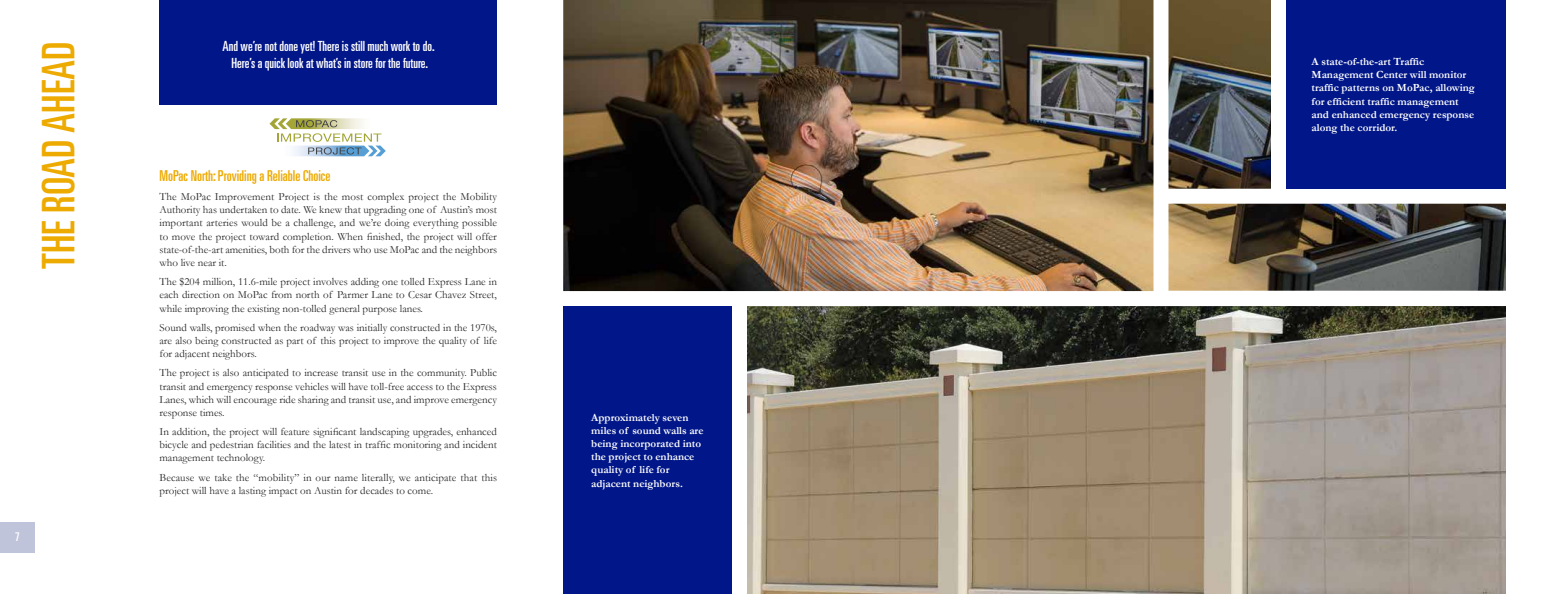
<style>
.page{position:relative;width:1548px;height:594px;background:#fff}
.page>*{position:absolute;margin:0;border:0;box-sizing:border-box;transform-origin:0 0}
.t1{font:ultra-condensed 45px "Univers LT Std";color:#edaa00}
.t2{font:ultra-condensed 15px "Univers LT Std";color:#edaa00}
.t3{font:ultra-condensed 14px/16.8px "Univers LT Std";color:#fff;text-align:center}
.t4{font:ultra-condensed 12px "Univers LT Std";color:#fff}
.t5{font:11px/13.2px "Garamond";color:#292829;text-align:justify}
.t6{font:700 11px/13.2px "Garamond";color:#fff}
</style>
<div class="page">
<div style="left:0;top:522px;width:35px;height:30px;background:#bfc4da"></div>
<img style="left:747px;top:306px;width:759px;height:288px">
<div style="left:160px;top:0;width:337px;height:104px;background:#001689"></div>
<svg style="left:270px;top:118px;width:116px;height:38px"></svg>
<img style="left:563px;top:0;width:943px;height:291px">
<div style="left:1286px;top:0;width:220px;height:189px;background:#001689"></div>
<div style="left:563px;top:306px;width:169px;height:288px;background:#001689"></div>
<h1 class="t1" style="left:33px;top:269px;width:228px;rotate:-90deg">THE ROAD AHEAD</h1>
<p class="t4" style="left:15px;top:530px;width:6px">7</p>
<p class="t3" style="left:223px;top:37px;width:214px">And we’re not done yet! There is still much work to do.<br>Here’s a quick look at what’s in store for the future.</p>
<h2 class="t2" style="left:160px;top:167px;width:172px">MoPac North: Providing a Reliable Choice</h2>
<p class="t5" style="left:160px;top:190px;width:339px">The MoPac Improvement Project is the most complex project the Mobility Authority has undertaken to date. We knew that upgrading one of Austin’s most important arteries would be a challenge, and we’re doing everything possible to move the project toward completion. When finished, the project will offer state-of-the-art amenities, both for the drivers who use MoPac and the neighbors who live near it.</p>
<p class="t5" style="left:160px;top:275px;width:339px">The $204 million, 11.6-mile project involves adding one tolled Express Lane in each direction on MoPac from north of Parmer Lane to Cesar Chavez Street, while improving the existing non-tolled general purpose lanes.</p>
<p class="t5" style="left:160px;top:321px;width:339px">Sound walls, promised when the roadway was initially constructed in the 1970s, are also being constructed as part of this project to improve the quality of life for adjacent neighbors.</p>
<p class="t5" style="left:160px;top:366px;width:339px">The project is also anticipated to increase transit use in the community. Public transit and emergency response vehicles will have toll-free access to the Express Lanes, which will encourage ride sharing and transit use, and improve emergency response times.</p>
<p class="t5" style="left:160px;top:425px;width:339px">In addition, the project will feature significant landscaping upgrades, enhanced bicycle and pedestrian facilities and the latest in traffic monitoring and incident management technology.</p>
<p class="t5" style="left:160px;top:471px;width:339px">Because we take the “mobility” in our name literally, we anticipate that this project will have a lasting impact on Austin for decades to come.</p>
<p class="t6" style="left:591px;top:410px;width:114px">Approximately seven miles of sound walls are being incorporated into the project to enhance quality of life for adjacent neighbors.</p>
<p class="t6" style="left:1312px;top:55px;width:165px">A state-of-the-art Traffic<br>Management Center will monitor traffic patterns on MoPac, allowing for efficient traffic management and enhanced emergency response along the corridor.</p>
</div>
